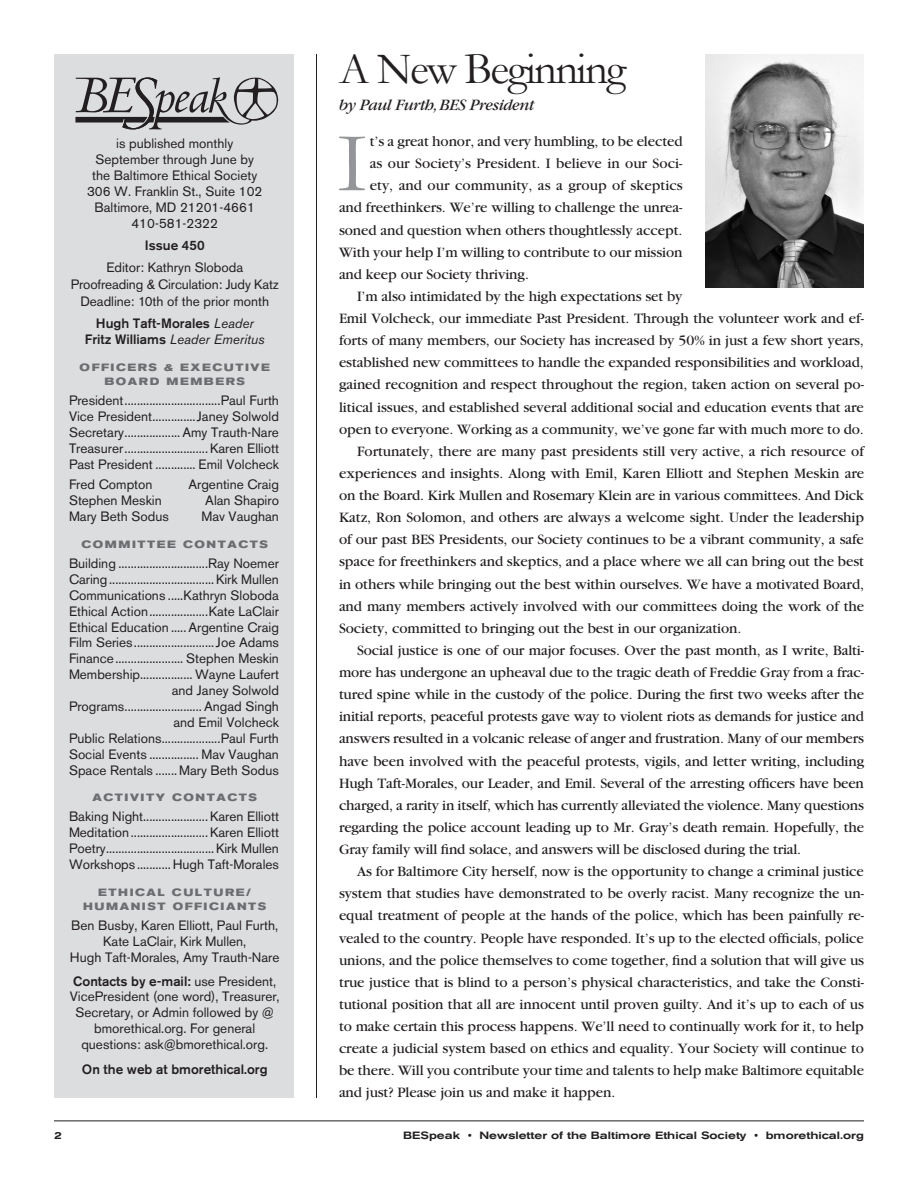
<style>
.page{position:relative;width:918px;height:1188px;background:#fff}
.page>*{position:absolute;margin:0;border:0;box-sizing:border-box;transform-origin:0 0}
.Serif_Body_1st_Para{font:85.95px "Garamond";color:#939598}
.t1{font:45px "Garamond";letter-spacing:-.04em;color:#231f20}
.t2{font:italic 16.5px "Garamond";letter-spacing:-.025em;color:#231f20}
.Serif_Body{font:15px/22.2px "Garamond";letter-spacing:-.005em;color:#231f20;text-align:justify}
.Serif_Body_1st_Para-2{font:15px "Garamond";letter-spacing:-.005em;color:#231f20}
.t3{font:13.5px/15.9px "Akzidenz Grotesk BE";color:#231f20;text-align:center}
.t4{font:500 13.5px/15.9px "Akzidenz Grotesk BE";color:#231f20;text-align:center}
.t5{font:700 expanded 10.5px/14.4px "Akzidenz Grotesk BE";letter-spacing:.15em;color:#6c6d70;text-align:center}
.t6{font:500 expanded 10.5px "Akzidenz Grotesk BE";color:#231f20}
.s1{font-weight:400;font-style:italic}
.s2{font-weight:400}
</style>
<div class="page">
<hr style="left:316px;top:54px;width:1px;height:1044px;background:#231f20">
<hr style="left:54px;top:1120px;width:810px;height:1px;background:#231f20">
<img style="left:705px;top:54px;width:159px;height:234px">
<div style="left:54px;top:54px;width:240px;height:1044px;background:#dcdddf"></div>
<svg style="left:75px;top:77px;width:203px;height:52px"></svg>
<p class="t3" style="left:92px;top:136px;width:167px">is published monthly<br>September through June by the Baltimore Ethical Society</p>
<p class="t3" style="left:87px;top:183px;width:177px">306 W. Franklin St., Suite 102</p>
<p class="t3" style="left:95px;top:199px;width:162px">Baltimore, MD 21201-4661</p>
<p class="t3" style="left:131px;top:215px;width:88px">410-581-2322</p>
<p class="t4" style="left:145px;top:237px;width:61px">Issue 450</p>
<p class="t3" style="left:106px;top:259px;width:138px">Editor: Kathryn Sloboda</p>
<p class="t3" style="left:71px;top:276px;width:209px">Proofreading &amp; Circulation: Judy Katz</p>
<p class="t3" style="left:80px;top:294px;width:190px">Deadline: 10th of the prior month</p>
<p class="t4" style="left:85px;top:316px;width:181px">Hugh Taft-Morales <span class="s1">Leader<br></span>Fritz Williams <span class="s1">Leader Emeritus</span></p>
<p class="t5" style="left:80px;top:360px;width:192px">OFFICERS &amp; EXECUTIVE<br>BOARD MEMBERS</p>
<p class="t3" style="left:69px;top:393px;width:212px">President...............................Paul Furth</p>
<p class="t3" style="left:69px;top:409px;width:212px">Vice President..............Janey Solwold</p>
<p class="t3" style="left:69px;top:425px;width:212px;text-align:justify">Secretary.................. Amy Trauth-Nare Treasurer...........................Karen Elliott Past President ............. Emil Volcheck</p>
<p class="t3" style="left:69px;top:477px;width:85px">Fred Compton</p>
<p class="t3" style="left:188px;top:477px;width:92px">Argentine Craig</p>
<p class="t3" style="left:69px;top:493px;width:94px">Stephen Meskin</p>
<p class="t3" style="left:205px;top:493px;width:75px">Alan Shapiro</p>
<p class="t3" style="left:69px;top:509px;width:101px">Mary Beth Sodus</p>
<p class="t3" style="left:201px;top:509px;width:79px">Mav Vaughan</p>
<p class="t5" style="left:81px;top:537px;width:188px">COMMITTEE CONTACTS</p>
<p class="t3" style="left:69px;top:555px;width:212px">Building .............................Ray Noemer</p>
<p class="t3" style="left:69px;top:571px;width:212px">Caring..................................Kirk Mullen</p>
<p class="t3" style="left:69px;top:587px;width:212px">Communications .....Kathryn Sloboda</p>
<p class="t3" style="left:69px;top:603px;width:212px">Ethical Action...................Kate LaClair</p>
<p class="t3" style="left:69px;top:619px;width:212px;text-align:left">Ethical Education .....Argentine Craig<br>Film Series..........................Joe Adams</p>
<p class="t3" style="left:69px;top:651px;width:212px">Finance...................... Stephen Meskin</p>
<p class="t3" style="left:69px;top:667px;width:212px">Membership................. Wayne Laufert</p>
<p class="t3" style="left:172px;top:683px;width:109px">and Janey Solwold</p>
<p class="t3" style="left:69px;top:698px;width:212px">Programs......................... Angad Singh</p>
<p class="t3" style="left:174px;top:714px;width:107px">and Emil Volcheck</p>
<p class="t3" style="left:69px;top:730px;width:212px">Public Relations...................Paul Furth</p>
<p class="t3" style="left:69px;top:746px;width:212px">Social Events ................ Mav Vaughan</p>
<p class="t3" style="left:69px;top:762px;width:212px">Space Rentals ....... Mary Beth Sodus</p>
<p class="t5" style="left:92px;top:790px;width:166px">ACTIVITY CONTACTS</p>
<p class="t3" style="left:69px;top:809px;width:212px;text-align:left">Baking Night.....................Karen Elliott<br>Meditation.........................Karen Elliott</p>
<p class="t3" style="left:69px;top:841px;width:212px">Poetry...................................Kirk Mullen</p>
<p class="t3" style="left:69px;top:857px;width:212px">Workshops ...........Hugh Taft-Morales</p>
<p class="t5" style="left:83px;top:885px;width:185px">ETHICAL CULTURE/<br>HUMANIST OFFICIANTS</p>
<p class="t3" style="left:70px;top:918px;width:211px">Ben Busby, Karen Elliott, Paul Furth,<br>Kate LaClair, Kirk Mullen,<br>Hugh Taft-Morales, Amy Trauth-Nare</p>
<p class="t4" style="left:73px;top:973px;width:205px">Contacts by e-mail: <span class="s2">use President,</span></p>
<p class="t3" style="left:70px;top:989px;width:211px">VicePresident (one word), Treasurer,</p>
<p class="t3" style="left:75px;top:1005px;width:200px">Secretary, or Admin followed by @ bmorethical.org. For general</p>
<p class="t3" style="left:81px;top:1037px;width:188px">questions: ask@bmorethical.org.</p>
<p class="t4" style="left:82px;top:1061px;width:187px">On the web at bmorethical.org</p>
<p class="t1" style="left:339px;top:42px;width:289px">A New Beginning</p>
<p class="t2" style="left:339px;top:97px;width:197px">by Paul Furth, BES President</p>
<p class="Serif_Body_1st_Para" style="left:337px;top:112px;width:32px">I</p>
<p class="Serif_Body_1st_Para-2" style="left:370px;top:134px;width:314px">t’s a great honor, and very humbling, to be elected</p>
<p class="Serif_Body_1st_Para-2" style="left:370px;top:156px;width:314px">as our Society’s President. I believe in our Soci-</p>
<p class="Serif_Body_1st_Para-2" style="left:370px;top:178px;width:314px">ety, and our community, as a group of skeptics</p>
<p class="Serif_Body_1st_Para-2" style="left:339px;top:200px;width:345px">and freethinkers. We’re willing to challenge the unrea-</p>
<p class="Serif_Body_1st_Para-2" style="left:339px;top:222px;width:345px">soned and question when others thoughtlessly accept.</p>
<p class="Serif_Body_1st_Para-2" style="left:339px;top:244px;width:345px">With your help I’m willing to contribute to our mission</p>
<p class="Serif_Body_1st_Para-2" style="left:339px;top:266px;width:192px">and keep our Society thriving.</p>
<p class="Serif_Body" style="left:339px;top:285px;width:527px;text-align:left;text-indent:18px">I’m also intimidated by the high expectations set by<br>Emil Volcheck, our immediate Past President. Through the volunteer work and ef&shy;forts of many members, our Society has increased by 50% in just a few short years, established new committees to handle the expanded responsibilities and workload, gained recognition and respect throughout the region, taken action on several po&shy;litical issues, and established several additional social and education events that are open to everyone. Working as a community, we’ve gone far with much more to do.</p>
<p class="Serif_Body" style="left:339px;top:440px;width:527px;text-indent:18px">Fortunately, there are many past presidents still very active, a rich resource of experiences and insights. Along with Emil, Karen Elliott and Stephen Meskin are on the Board. Kirk Mullen and Rosemary Klein are in various committees. And Dick Katz, Ron Solomon, and others are always a welcome sight. Under the leadership of our past BES Presidents, our Society continues to be a vibrant community, a safe space for freethinkers and skeptics, and a place where we all can bring out the best in others while bringing out the best within ourselves. We have a motivated Board, and many members actively involved with our committees doing the work of the Society, committed to bringing out the best in our organization.</p>
<p class="Serif_Body" style="left:339px;top:639px;width:527px;text-indent:18px">Social justice is one of our major focuses. Over the past month, as I write, Balti&shy;more has undergone an upheaval due to the tragic death of Freddie Gray from a frac&shy;tured spine while in the custody of the police. During the first two weeks after the initial reports, peaceful protests gave way to violent riots as demands for justice and answers resulted in a volcanic release of anger and frustration. Many of our members have been involved with the peaceful protests, vigils, and letter writing, including Hugh Taft-Morales, our Leader, and Emil. Several of the arresting officers have been charged, a rarity in itself, which has currently alleviated the violence. Many questions regarding the police account leading up to Mr. Gray’s death remain. Hopefully, the Gray family will find solace, and answers will be disclosed during the trial.</p>
<p class="Serif_Body" style="left:339px;top:861px;width:527px;text-indent:18px">As for Baltimore City herself, now is the opportunity to change a criminal justice system that studies have demonstrated to be overly racist. Many recognize the un&shy;equal treatment of people at the hands of the police, which has been painfully re&shy;vealed to the country. People have responded. It’s up to the elected officials, police unions, and the police themselves to come together, find a solution that will give us true justice that is blind to a person’s physical characteristics, and take the Consti&shy;tutional position that all are innocent until proven guilty. And it’s up to each of us to make certain this process happens. We’ll need to continually work for it, to help create a judicial system based on ethics and equality. Your Society will continue to be there. Will you contribute your time and talents to help make Baltimore equitable and just? Please join us and make it happen.</p>
<p class="t6" style="left:54px;top:1129px;width:9px">2</p>
<p class="t6" style="left:403px;top:1129px;width:462px">BESpeak • Newsletter of the Baltimore Ethical Society • bmorethical.org</p>
</div>
